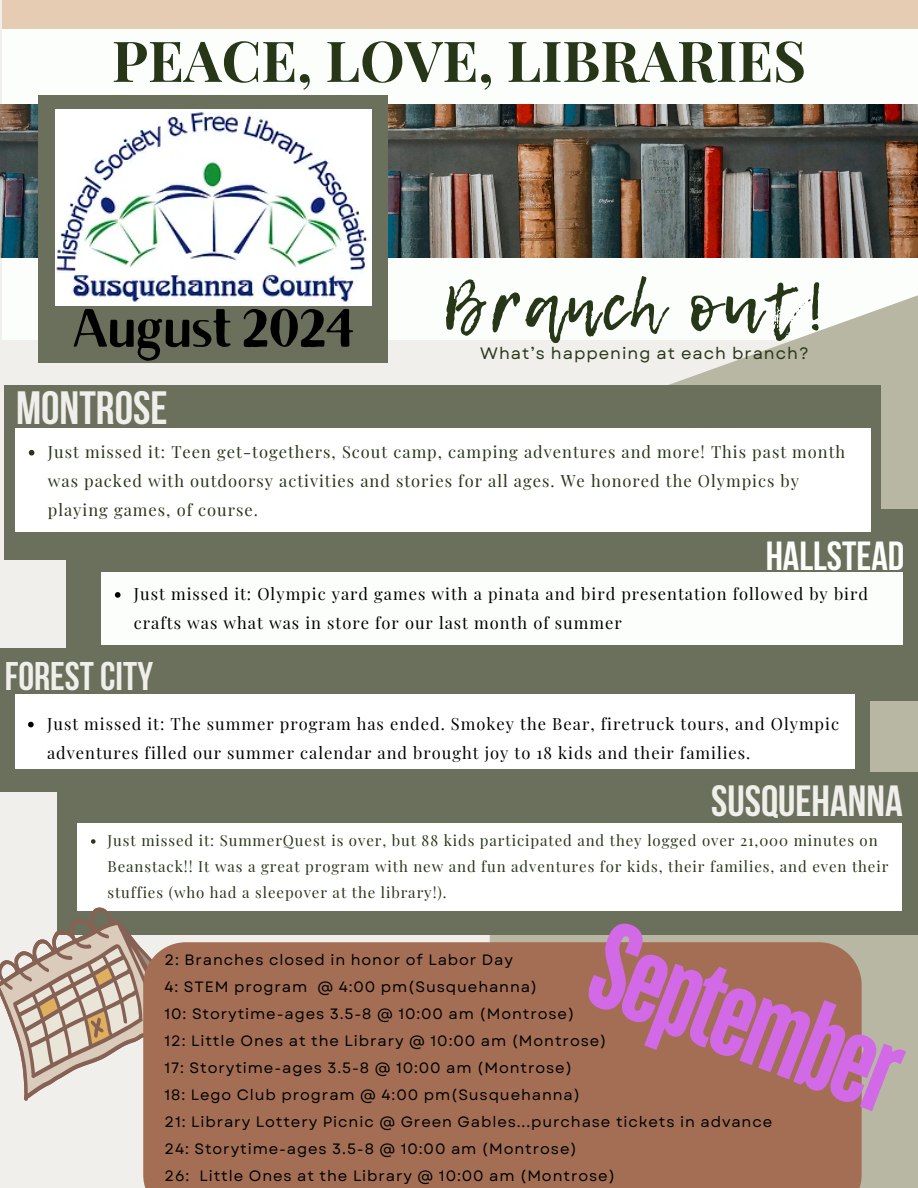
<style>
.page{position:relative;width:918px;height:1188px;background:#f0efeb}
.page>*{position:absolute;margin:0;border:0;box-sizing:border-box;transform-origin:0 0}
.t1{font:700 124.05px "TT Bluescreens";color:#d269e6}
.t2{font:67.95px "Lemon Tuesday";letter-spacing:.06em;color:#283618}
.t3{font:700 56.4px "Playfair Display";color:#283618}
.t4{font:54px "Brixton Sans TC";color:#000}
.t5{font:700 46.5px "Bebas Neue";color:#f0efeb}
.t6{font:700 43.5px "Bebas Neue";color:#f0efeb}
.t7{font:700 40.5px "Bebas Neue";color:#fbfefb}
.t8{font:700 39.9px "Bebas Neue";color:#f0efeb}
.t9{font:16.5px/29.2px "Playfair Display";letter-spacing:.06em;color:#000}
.t10{font:16.5px/29.2px "Playfair Display";letter-spacing:.06em;color:#283618}
.t11{font:16.5px "Garet";letter-spacing:.06em;color:#283618}
.t12{font:15px "Garet";letter-spacing:.06em;color:#000}
.t13{font:15px/25.8px "Playfair Display";letter-spacing:.06em;color:#283618}
</style>
<div class="page">
<div style="left:2px;top:29px;width:916px;height:311px;background:#fbfefb"></div>
<div style="left:2px;top:0;width:916px;height:29px;background:#e6ccb2"></div>
<img style="left:0;top:105px;width:918px;height:153px">
<svg style="left:490px;top:295px;width:428px;height:893px;fill:#b7b7a4"></svg>
<div style="left:39px;top:95px;width:349px;height:268px;background:#6b705c"></div>
<img style="left:56px;top:109px;width:316px;height:196px">
<div style="left:5px;top:385px;width:876px;height:175px;background:#6b705c"></div>
<div style="left:66px;top:510px;width:852px;height:191px;background:#6b705c"></div>
<div style="left:15px;top:429px;width:855px;height:103px;background:#fff"></div>
<svg style="left:29px;top:450px;width:5px;height:6px"></svg>
<div style="left:0;top:648px;width:870px;height:143px;background:#6b705c"></div>
<div style="left:101px;top:572px;width:802px;height:73px;background:#fbfefb"></div>
<svg style="left:115px;top:592px;width:6px;height:6px"></svg>
<div style="left:57px;top:772px;width:861px;height:162px;background:#6b705c"></div>
<div style="left:15px;top:695px;width:840px;height:74px;background:#fff"></div>
<div style="left:78px;top:823px;width:824px;height:88px;background:#fff"></div>
<svg style="left:91px;top:839px;width:5px;height:5px"></svg>
<svg style="left:0;top:889px;width:196px;height:212px"></svg>
<div style="left:143px;top:942px;width:719px;height:246px;background:#a36e54"></div>
<svg style="left:28px;top:722px;width:6px;height:5px"></svg>
<h4 class="t3" style="left:112px;top:21px;width:696px">PEACE, LOVE, LIBRARIES</h4>
<h5 class="t4" style="left:73px;top:309px;width:283px">August 2024</h5>
<h5 class="t5" style="left:16px;top:390px;width:153px">MONTROSE</h5>
<h3 class="t2" style="left:443px;top:255px;width:385px">Branch out!</h3>
<p class="t11" style="left:480px;top:342px;width:330px">What’s happening at each branch?</p>
<h2 class="t10" style="left:48px;top:436px;width:799px">Just missed it: Teen get-togethers, Scout camp, camping adventures and more! This past month was packed with outdoorsy activities and stories for all ages. We honored the Olympics by playing games, of course.</h2>
<p class="t7" style="left:766px;top:540px;width:140px">HALLSTEAD</p>
<p class="t9" style="left:134px;top:578px;width:736px">Just missed it: Olympic yard games with a pinata and bird presentation followed by bird crafts was what was in store for our last month of summer</p>
<p class="t8" style="left:5px;top:660px;width:150px">FORESTCITY</p>
<h4 class="t9" style="left:47px;top:708px;width:793px">Just missed it: The summer program has ended. Smokey the Bear, firetruck tours, and Olympic adventures filled our summer calendar and brought joy to 18 kids and their families.</h4>
<p class="t6" style="left:711px;top:783px;width:193px">SUSQUEHANNA</p>
<h1 class="t13" style="left:108px;top:827px;width:782px">Just missed it: SummerQuest is over, but 88 kids participated and they logged over 21,000 minutes on<br>Beanstack!! It was a great program with new and fun adventures for kids, their families, and even their stuffies (who had a sleepover at the library!).</h1>
<p class="t1" style="left:618px;top:905px;width:324px;rotate:21deg">September</p>
<p class="t12" style="left:165px;top:949px;width:350px">2: Branches closed in honor of Labor Day</p>
<p class="t12" style="left:165px;top:976px;width:374px">4: STEM program @ 4:00 pm(Susquehanna)</p>
<p class="t12" style="left:165px;top:1003px;width:411px">10: Storytime-ages 3.5-8 @ 10:00 am (Montrose)</p>
<p class="t12" style="left:165px;top:1030px;width:444px">12: Little Ones at the Library @ 10:00 am (Montrose)</p>
<p class="t12" style="left:165px;top:1057px;width:409px">17: Storytime-ages 3.5-8 @ 10:00 am (Montrose)</p>
<p class="t12" style="left:165px;top:1084px;width:417px">18: Lego Club program @ 4:00 pm(Susquehanna)</p>
<p class="t12" style="left:165px;top:1111px;width:609px">21: Library Lottery Picnic @ Green Gables...purchase tickets in advance</p>
<p class="t12" style="left:165px;top:1138px;width:414px">24: Storytime-ages 3.5-8 @ 10:00 am (Montrose)</p>
<p class="t12" style="left:165px;top:1165px;width:452px">26: Little Ones at the Library @ 10:00 am (Montrose)</p>
</div>
